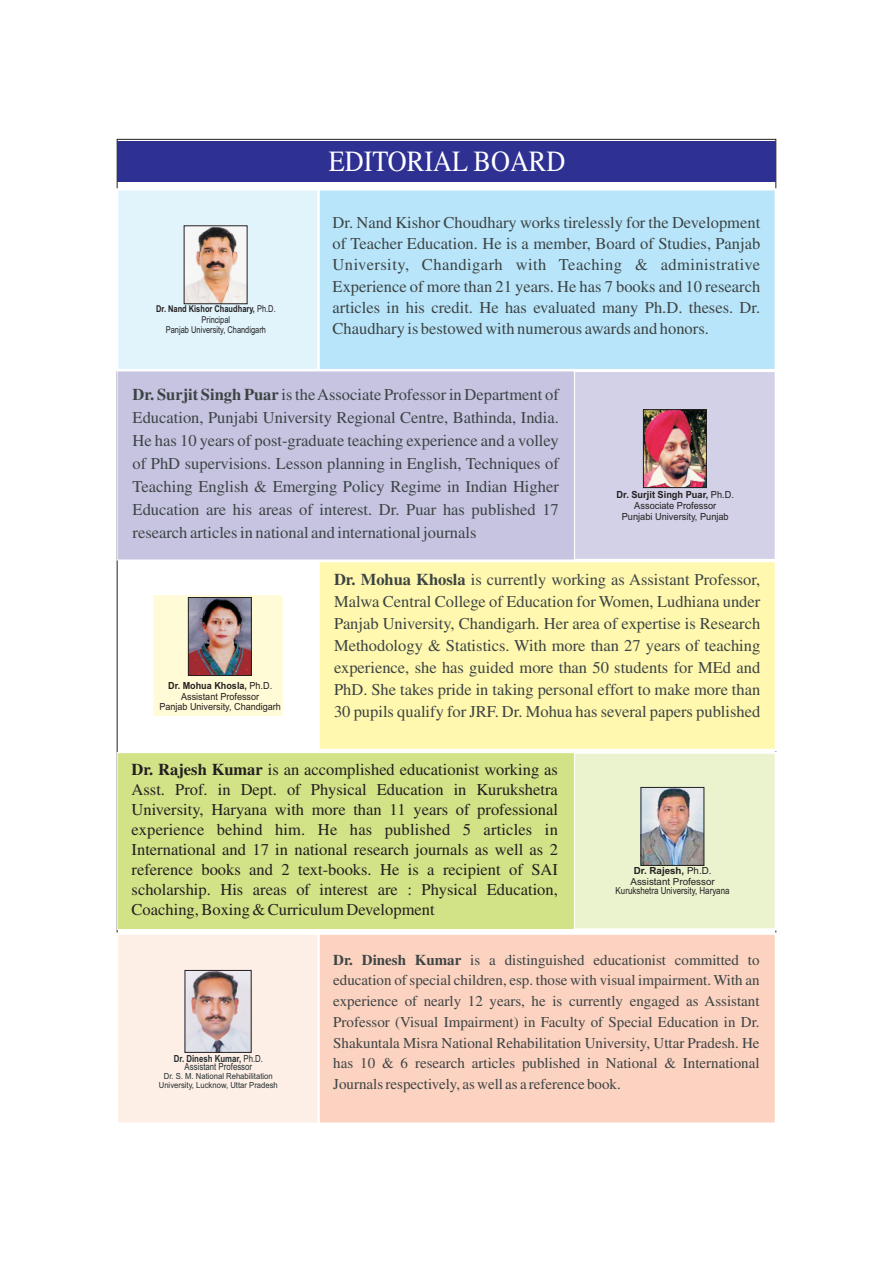
<style>
.page{position:relative;width:893px;height:1263px;background:#fff}
.page>*{position:absolute;margin:0;border:0;box-sizing:border-box;transform-origin:0 0}
.t1{font:29.25px "Toronto";color:#fff;scale:.89 1}
.t2{font:16.5px/23.1px "Times";color:#3c4444;text-align:justify}
.t3{font:16.5px/20px "Times";color:#231f20;text-align:justify}
.t4{font:15px/20.7px "Times";color:#3c4444;text-align:justify}
.t5{font:9.75px/10.9px "Arial";color:#231f20;text-align:center;scale:.94 1}
.t6{font:9.75px/10.9px "Arial";color:#231f20;text-align:center;scale:.93 1}
.t7{font:9.75px/8.7px "Arial";color:#242f30;text-align:center;scale:.8 1}
.t8{font:9.75px/10.9px "Arial";color:#231f20;text-align:center}
.t9{font:9.75px "Arial";color:#231f20;scale:.81 1}
.t10{font:9.45px/10.5px "Arial";color:#231f20;text-align:center;scale:.79 1}
.t11{font:8.4px/9.4px "Arial";color:#242f30;text-align:center;scale:.92 1}
.s1{font-weight:700}
</style>
<div class="page">
<div style="left:117px;top:141px;width:658px;height:41px;background:#2e3092"></div>
<div style="left:116px;top:187px;width:200px;height:182px;background:#e1f4fc"></div>
<div style="left:316px;top:187px;width:461px;height:182px;background:#b9e5fa"></div>
<div style="left:153px;top:595px;width:130px;height:121px;background:#fffbd6"></div>
<div style="left:319px;top:562px;width:456px;height:187px;background:#fff8ae"></div>
<img style="left:186px;top:227px;width:59px;height:75px">
<div style="left:575px;top:372px;width:200px;height:187px;background:#d3d1e8"></div>
<div style="left:116px;top:371px;width:458px;height:190px;background:#c6c4e1"></div>
<img style="left:645px;top:411px;width:60px;height:75px">
<div style="left:643px;top:409px;width:64px;height:79px;border:1px solid #231f20"></div>
<img style="left:190px;top:599px;width:60px;height:75px">
<div style="left:188px;top:597px;width:64px;height:79px;border:1px solid #231f20"></div>
<div style="left:575px;top:751px;width:202px;height:180px;background:#eaf2ce"></div>
<div style="left:116px;top:752px;width:458px;height:178px;background:#d2e287"></div>
<img style="left:643px;top:789px;width:59px;height:75px">
<div style="left:641px;top:787px;width:63px;height:79px;border:1px solid #231f20"></div>
<div style="left:116px;top:931px;width:200px;height:192px;background:#fdeee6"></div>
<div style="left:316px;top:931px;width:461px;height:192px;background:#fcd2c0"></div>
<img style="left:187px;top:972px;width:63px;height:79px">
<div style="left:185px;top:970px;width:67px;height:83px;border:1px solid #231f20"></div>
<p class="t10" style="left:156px;top:305px;width:153px"><span class="s1">Dr. Nand Kishor Chaudhary,</span> Ph.D.<br>Principal<br>Panjab University, Chandigarh</p>
<h1 class="t1" style="left:329px;top:145px;width:267px">EDITORIAL BOARD</h1>
<p class="t2" style="left:333px;top:213px;width:429px;line-height:21.1px">Dr. Nand Kishor Choudhary works tirelessly for the Development of Teacher Education. He is a member, Board of Studies, Panjab University, Chandigarh with Teaching &amp; administrative Experience of more than 21 years. He has 7 books and 10 research articles in his credit. He has evaluated many Ph.D. theses. Dr.<br>Chaudhary is bestowed with numerous awards and honors.</p>
<p class="t2" style="left:133px;top:383px;width:428px"><span class="s1">Dr. Surjit Singh Puar</span> is the Associate Professor in Department of Education, Punjabi University Regional Centre, Bathinda, India.<br>He has 10 years of post-graduate teaching experience and a volley of PhD supervisions. Lesson planning in English, Techniques of Teaching English &amp; Emerging Policy Regime in Indian Higher Education are his areas of interest. Dr. Puar has published 17 research articles in national and international journals</p>
<p class="t2" style="left:334px;top:569px;width:428px;line-height:22px"><span class="s1">Dr. Mohua Khosla</span> is currently working as Assistant Professor, Malwa Central College of Education for Women, Ludhiana under Panjab University, Chandigarh. Her area of expertise is Research Methodology &amp; Statistics. With more than 27 years of teaching experience, she has guided more than 50 students for MEd and PhD. She takes pride in taking personal effort to make more than 30 pupils qualify for JRF. Dr. Mohua has several papers published</p>
<p class="t5" style="left:617px;top:490px;width:126px"><span class="s1">Dr. Surjit Singh Puar,</span> Ph.D.<br>Associate Professor<br>Punjabi University, Punjab</p>
<p class="t6" style="left:159px;top:681px;width:132px"><span class="s1">Dr. Mohua Khosla,</span> Ph.D.<br>Assistant Professor<br>Panjab University, Chandigarh</p>
<p class="t3" style="left:132px;top:761px;width:428px"><span class="s1">Dr. Rajesh Kumar</span> is an accomplished educationist working as Asst. Prof. in Dept. of Physical Education in Kurukshetra University, Haryana with more than 11 years of professional experience behind him. He has published 5 articles in International and 17 in national research journals as well as 2 reference books and 2 text-books. He is a recipient of SAI scholarship. His areas of interest are : Physical Education, Coaching, Boxing &amp; Curriculum Development</p>
<p class="t4" style="left:333px;top:950px;width:428px"><span class="s1">Dr. Dinesh Kumar</span> is a distinguished educationist committed to education of special children, esp. those with visual impairment. With an experience of nearly 12 years, he is currently engaged as Assistant Professor (Visual Impairment) in Faculty of Special Education in Dr.<br>Shakuntala Misra National Rehabilitation University, Uttar Pradesh. He has 10 &amp; 6 research articles published in National &amp; International Journals respectively, as well as a reference book.</p>
<p class="t8" style="left:631px;top:866px;width:86px"><span class="s1">Dr. Rajesh,</span> Ph.D.<br>Assistant Professor</p>
<p class="t9" style="left:616px;top:887px;width:142px">Kurukshetra University, Haryana</p>
<p class="t7" style="left:174px;top:1055px;width:113px"><span class="s1">Dr. Dinesh Kumar,</span> Ph.D.<br>Assistant Professor</p>
<p class="t11" style="left:159px;top:1072px;width:131px">Dr. S. M. National Rehabilitation<br>University, Lucknow, Uttar Pradesh</p>
</div>
